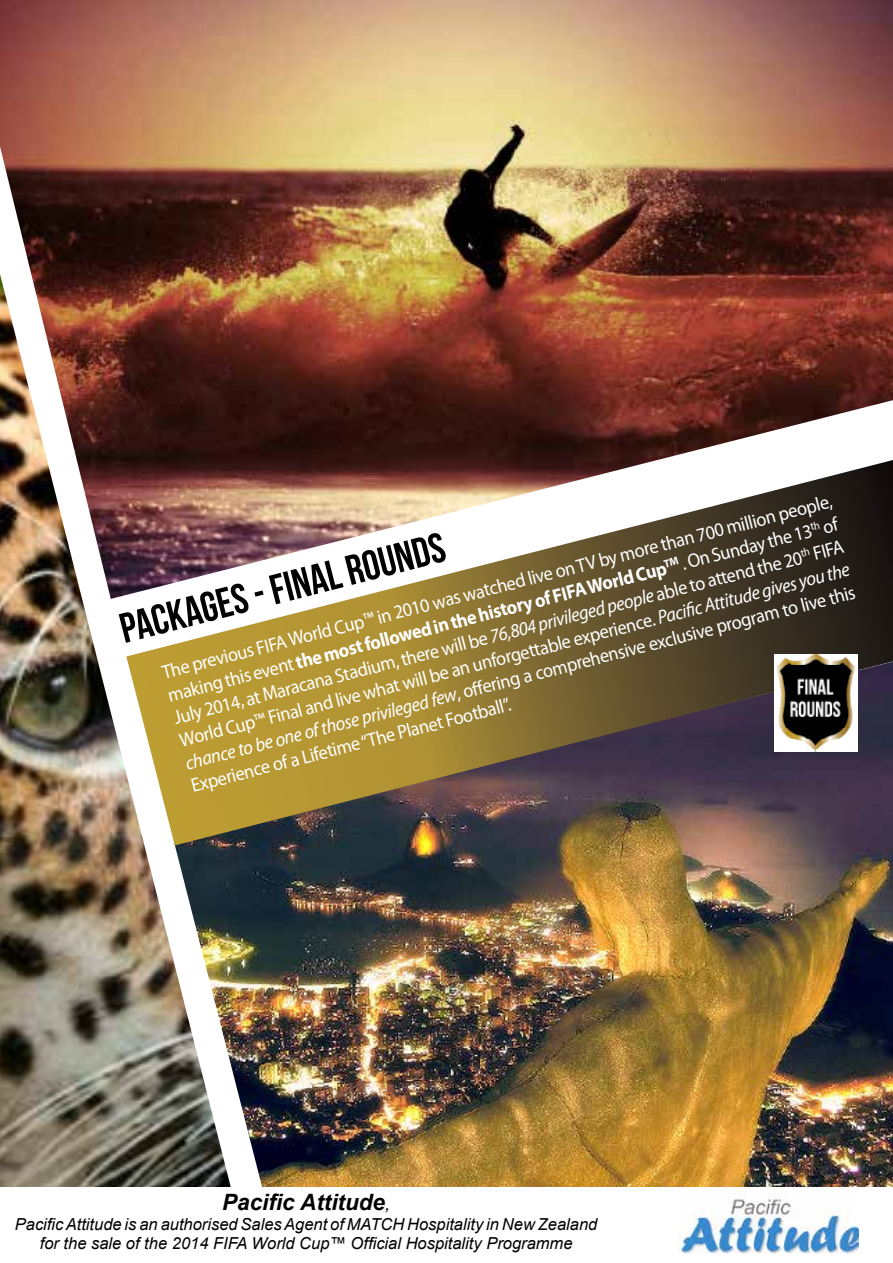
<style>
.page{position:relative;width:893px;height:1263px;background:#fff}
.page>*{position:absolute;margin:0;border:0;box-sizing:border-box;transform-origin:0 0}
.t1{font:42px "Bebas Neue";color:#000}
.t2{font:italic 700 22.5px "Arial";color:#000}
.t3{font:19.5px/23.1px "Myriad Pro";color:#fff;text-align:justify;scale:.94 1}
.t4{font:italic 16.5px/19.8px "Arial";color:#000;text-align:center}
.s1{font-weight:700}
.s2{font-style:italic}
.s3{font-weight:400;font-size:18px}
</style>
<div class="page">
<img style="left:0;top:599px;width:174px;height:588px">
<img style="left:0;top:0;width:893px;height:599px">
<img style="left:174px;top:845px;width:719px;height:342px">
<img style="left:126px;top:460px;width:767px;height:385px">
<img style="left:774px;top:655px;width:83px;height:96px">
<img style="left:678px;top:1198px;width:181px;height:55px">
<p class="t3" style="left:159px;top:659px;width:737px;rotate:-14deg">The previous FIFA World Cup™ in 2010 was watched live on TV by more than 700 million people, making this event <span class="s1">the most followed in the history of FIFA World Cup</span><sup>TM</sup> . On Sunday the 13<sup>th</sup> of July 2014, at Maracana Stadium, there will be <span class="s2">76,804 privileged people</span> able to attend the 20<sup>th</sup> FIFA World Cup™ Final and live what will be an unforgettable experience. <span class="s2">Pacifi c Attitude gives you the chance to be one of those privileged few</span>, off ering a comprehensive exclusive program to live this</p>
<h1 class="t1" style="left:115px;top:606px;width:336px;rotate:-14deg">PACKAGES - FINAL ROUNDS</h1>
<p class="t3" style="left:188px;top:773px;width:352px;rotate:-14deg">Experience of a Lifetime “The Planet Football”.</p>
<p class="t2" style="left:222px;top:1187px;width:169px">Pacific Attitude<span class="s3">,</span></p>
<p class="t4" style="left:15px;top:1214px;width:584px">Pacific Attitude is an authorised Sales Agent of MATCH Hospitality in New Zealand for the sale of the 2014 FIFA World Cup™ Official Hospitality Programme</p>
</div>
